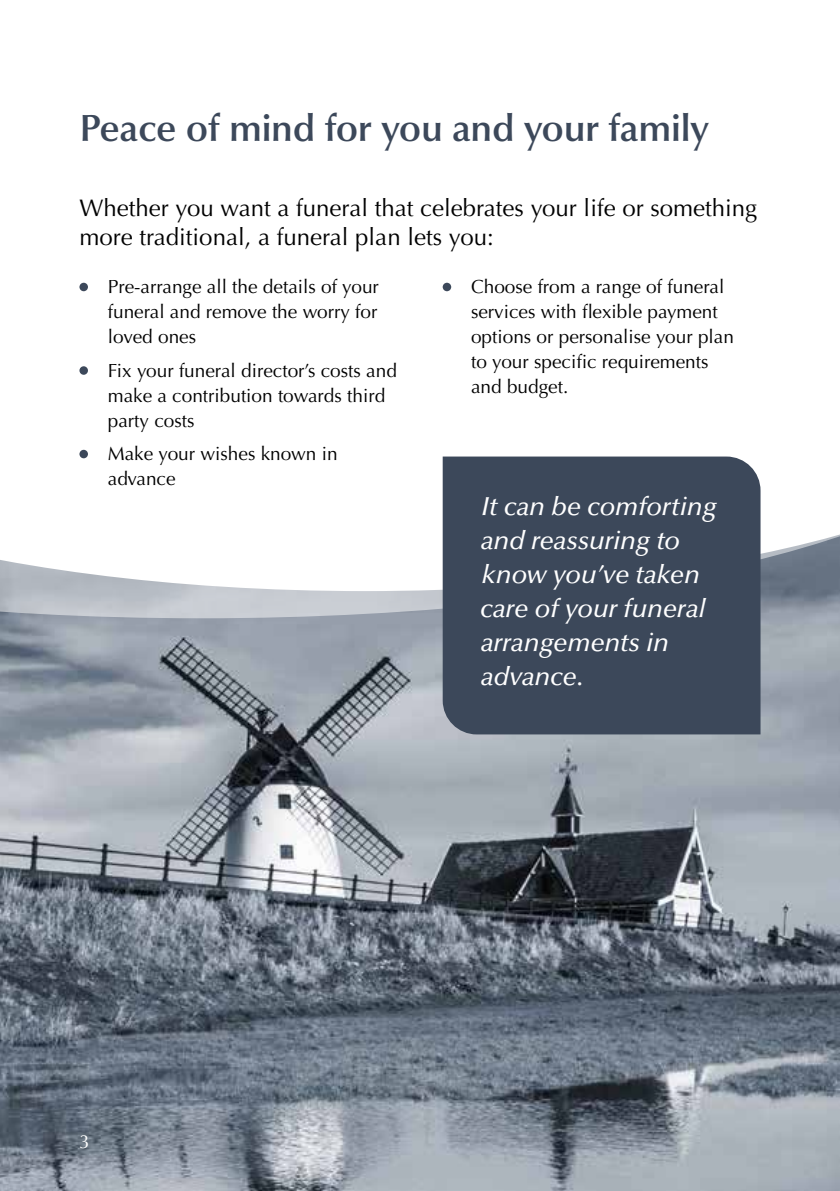
<style>
.page{position:relative;width:840px;height:1191px;background:#fff}
.page>*{position:absolute;margin:0;border:0;box-sizing:border-box;transform-origin:0 0}
.t1{font:600 38px "Optima LT Std";letter-spacing:-.01em;color:#3c485a}
.t2{font:italic 500 26px/34px "Optima LT Std";letter-spacing:-.01em;color:#fff}
.t3{font:24px/29px "Optima LT Std";color:#000}
.t4{font:19px/25px "Optima LT Std";color:#000}
.t5{font:19px "Optima LT Std";color:#fff}
</style>
<div class="page">
<img style="left:0;top:618px;width:839px;height:573px">
<svg style="left:0;top:282px;width:839px;height:336px"></svg>
<div style="left:442px;top:456px;width:318px;height:278px;background:#3c485a"></div>
<div style="left:79px;top:283px;width:9px;height:8px;background:#3c485a;border-radius:50%"></div>
<div style="left:79px;top:366px;width:9px;height:9px;background:#3c485a;border-radius:50%"></div>
<div style="left:79px;top:450px;width:9px;height:8px;background:#3c485a;border-radius:50%"></div>
<div style="left:442px;top:283px;width:9px;height:8px;background:#3c485a;border-radius:50%"></div>
<h1 class="t1" style="left:79px;top:106px;width:631px">Peace of mind for you and your family</h1>
<p class="t3" style="left:79px;top:193px;width:679px">Whether you want a funeral that celebrates your life or something more traditional, a funeral plan lets you:</p>
<p class="t4" style="left:108px;top:274px;width:272px;text-align:justify">Pre-arrange all the details of your funeral and remove the worry for loved ones</p>
<p class="t4" style="left:108px;top:358px;width:290px">Fix your funeral director’s costs and make a contribution towards third party costs</p>
<p class="t4" style="left:108px;top:441px;width:231px">Make your wishes known in advance</p>
<p class="t4" style="left:471px;top:274px;width:264px">Choose from a range of funeral services with flexible payment options or personalise your plan to your specific requirements and budget.</p>
<p class="t5" style="left:79px;top:1130px;width:12px">3</p>
<h2 class="t2" style="left:480px;top:489px;width:238px">It can be comforting and reassuring to know you’ve taken care of your funeral arrangements in advance.</h2>
</div>
